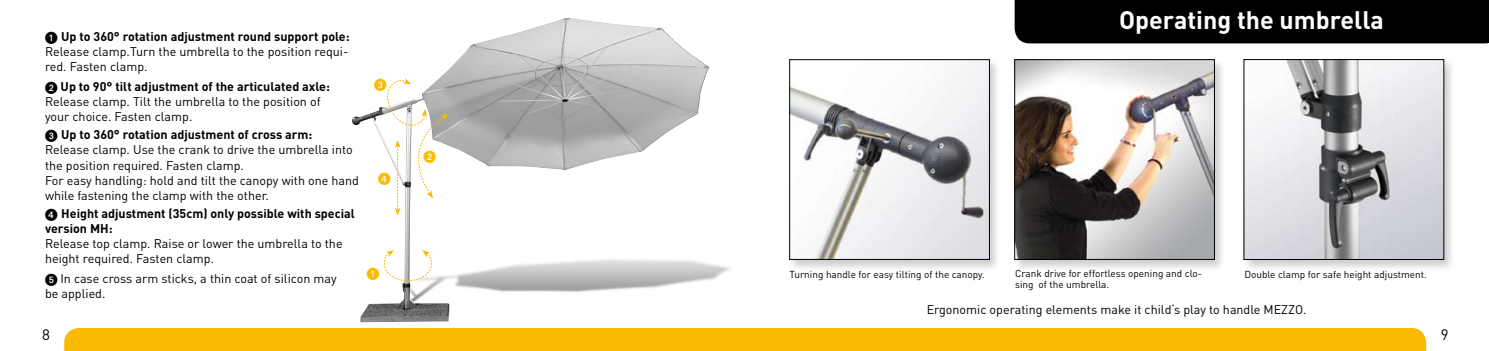
<style>
.page{position:relative;width:1489px;height:351px;background:#fff}
.page>*{position:absolute;margin:0;border:0;box-sizing:border-box;transform-origin:0 0}
.t1{font:700 25px "DIN";color:#fff}
.t2{font:15px "DIN";color:#000}
.t3{font:12.5px/15px "DIN";color:#000}
.t4{font:700 12.5px/15px "DIN";color:#000}
.t5{font:12.5px "European Pi One";color:#faba00}
.t6{font:10px/11.2px "DIN";color:#000}
.s1{font-family:"European Pi One"}
.s2{font-weight:700}
.s3{font-family:"European Pi One";font-weight:400}
</style>
<div class="page">
<img style="left:707px;top:264px;width:23px;height:16px">
<img style="left:352px;top:18px;width:355px;height:304px">
<div style="left:787px;top:57px;width:668px;height:214px;background:#000;opacity:.2"></div>
<img style="left:791px;top:61px;width:196px;height:196px">
<div style="left:789px;top:59px;width:200px;height:200px;border:1px solid #000"></div>
<img style="left:1245px;top:61px;width:196px;height:196px">
<img style="left:1016px;top:61px;width:196px;height:196px">
<div style="left:1014px;top:59px;width:200px;height:200px;border:1px solid #000"></div>
<div style="left:64px;top:328px;width:1361px;height:23px;background:#faba00"></div>
<div style="left:1014px;top:0;width:474px;height:43px;background:#000"></div>
<svg style="left:384px;top:250px;width:48px;height:31px"></svg>
<svg style="left:386px;top:78px;width:63px;height:138px"></svg>
<h1 class="t1" style="left:1118px;top:4px;width:266px">Operating the umbrella</h1>
<p class="t3" style="left:45px;top:29px;width:306px;text-align:justify"><span class="s1">1</span> <span class="s2">Up to 360° rotation adjustment round support pole:<br></span>Release clamp.Turn the umbrella to the position requi&shy;red. Fasten clamp.</p>
<p class="t3" style="left:45px;top:79px;width:286px"><span class="s1">2</span> <span class="s2">Up to 90° tilt adjustment of the articulated axle:<br></span>Release clamp. Tilt the umbrella to the position of your choice. Fasten clamp.</p>
<p class="t3" style="left:45px;top:127px;width:315px"><span class="s1">3</span> <span class="s2">Up to 360° rotation adjustment of cross arm:<br></span>Release clamp. Use the crank to drive the umbrella into the position required. Fasten clamp.<br>For easy handling: hold and tilt the canopy with one hand while fastening the clamp with the other.</p>
<p class="t4" style="left:45px;top:205px;width:311px"><span class="s3">4</span> Height adjustment (35cm) only possible with special version MH:</p>
<p class="t3" style="left:45px;top:235px;width:299px">Release top clamp. Raise or lower the umbrella to the height required. Fasten clamp.</p>
<p class="t3" style="left:45px;top:270px;width:293px"><span class="s1">5</span> In case cross arm sticks, a thin coat of silicon may be applied.</p>
<p class="t6" style="left:789px;top:268px;width:197px">Turning handle for easy tilting of the canopy.</p>
<p class="t6" style="left:1015px;top:267px;width:188px">Crank drive for effortless opening and clo&shy;sing of the umbrella.</p>
<p class="t5" style="left:374px;top:78px;width:14px">3</p>
<p class="t5" style="left:423px;top:150px;width:14px">2</p>
<p class="t5" style="left:378px;top:172px;width:14px">4</p>
<p class="t5" style="left:367px;top:267px;width:14px">1</p>
<p class="t6" style="left:1244px;top:268px;width:184px">Double clamp for safe height adjustment.</p>
<p class="t3" style="left:926px;top:301px;width:381px">Ergonomic operating elements make it child‘s play to handle MEZZO.</p>
<p class="t2" style="left:42px;top:325px;width:9px">8</p>
<p class="t2" style="left:1440px;top:325px;width:9px">9</p>
</div>
